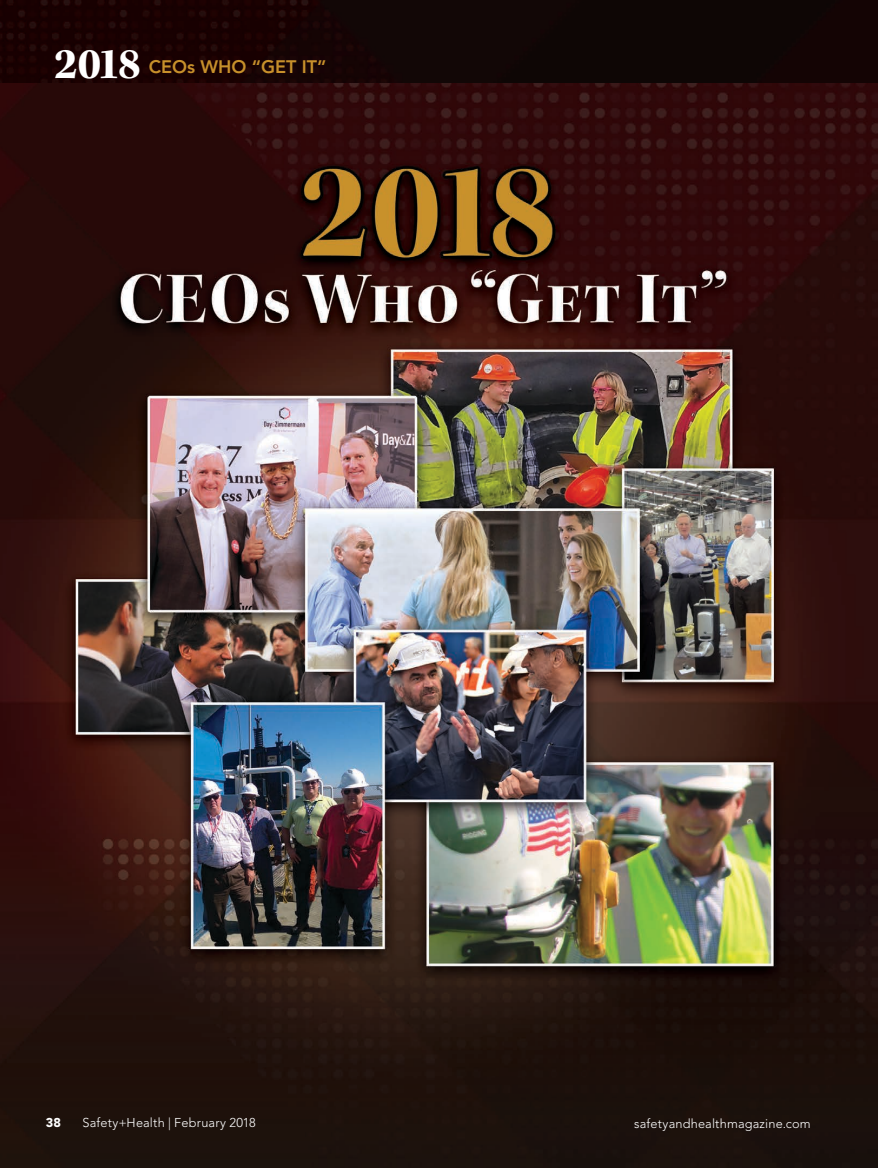
<style>
.page{position:relative;width:878px;height:1168px;background:#fff}
.page>*{position:absolute;margin:0;border:0;box-sizing:border-box;transform-origin:0 0}
.t1{font:700 45px "Kepler Std";color:#fff}
.t2{font:800 18px "Avenir LT Std";color:#c7902b}
.t3{font:300 12.75px "Avenir LT Std";letter-spacing:.015em;color:#fff}
.t4{font:900 12.75px "Avenir LT Std";color:#fff}
</style>
<div class="page">
<img style="left:0;top:0;width:878px;height:1168px">
<h1 class="t1" style="left:54px;top:39px;width:88px">2018</h1>
<h2 class="t2" style="left:149px;top:56px;width:179px">CEOs WHO “GET IT”</h2>
<p class="t4" style="left:46px;top:1115px;width:17px">38</p>
<p class="t3" style="left:83px;top:1115px;width:175px">Safety+Health | February 2018</p>
<p class="t3" style="left:634px;top:1115px;width:178px">safetyandhealthmagazine.com</p>
</div>
